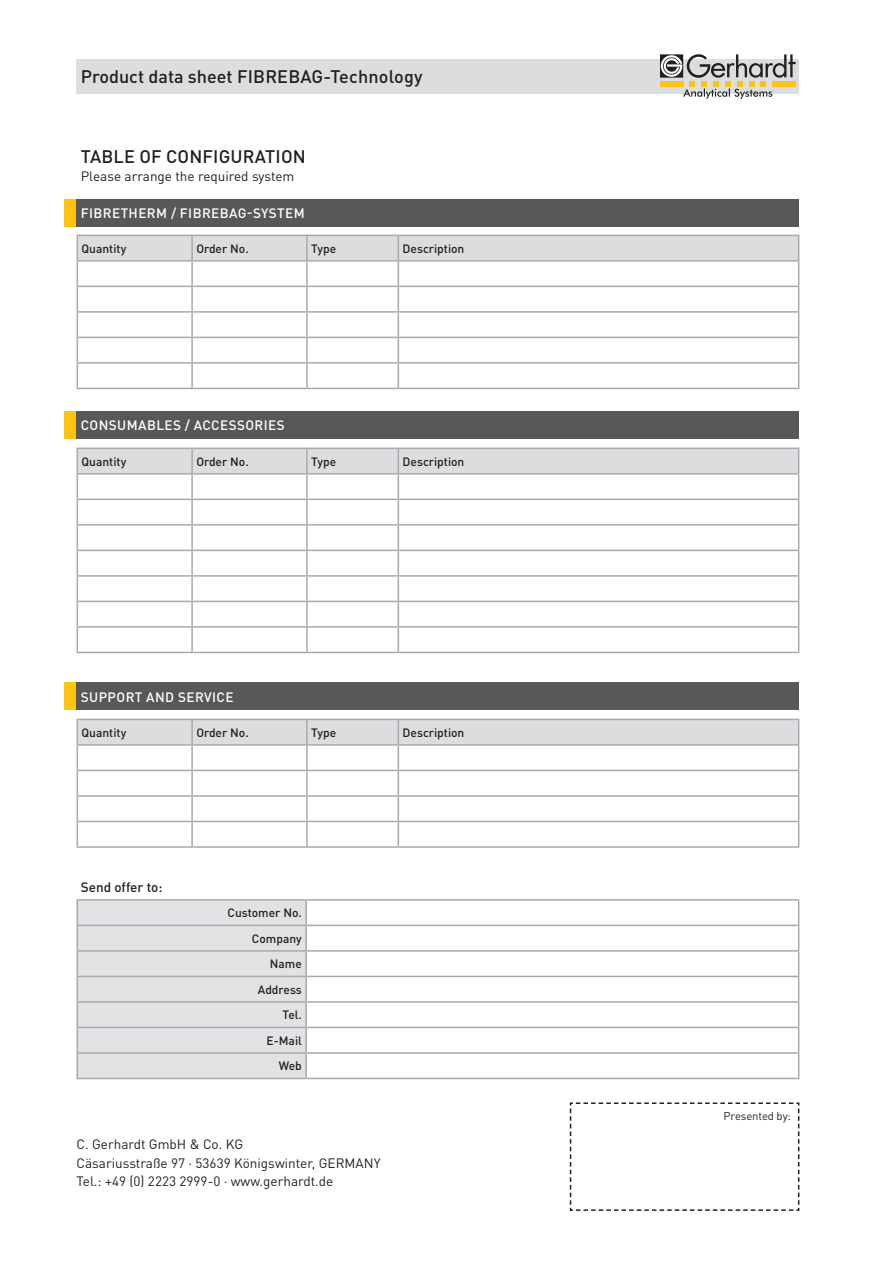
<style>
.page{position:relative;width:893px;height:1263px;background:#fff}
.page>*{position:absolute;margin:0;border:0;box-sizing:border-box;transform-origin:0 0}
.t1{font:500 18px "DINOT";letter-spacing:.01em;color:#231f20}
.A1-Fließtext{font:13.5px/18.8px "DINOT";color:#231f20}
.t2{font:500 13.5px "DINOT";letter-spacing:.03em;color:#fff}
.A1-Fließtext-2{font:500 13.5px "DINOT";color:#231f20}
.A1-Fließtext-3{font:500 12px "DINOT";color:#231f20}
.Tabellentext{font:500 12px "DINOT";color:#231f20}
.Kapitelüberschrift_1{font:11.25px "DINOT";letter-spacing:-.01em;color:#231f20}
</style>
<div class="page">
<div style="left:77px;top:59px;width:722px;height:34px;background:#dcdddf"></div>
<svg style="left:660px;top:54px;width:136px;height:45px"></svg>
<svg style="left:569px;top:1102px;width:231px;height:109px"></svg>
<svg style="left:307px;top:924px;width:491px;height:154px"></svg>
<hr style="left:77px;top:899px;width:229px;height:2px;background:#a8a9ad">
<hr style="left:306px;top:899px;width:493px;height:2px;background:#a8a9ad">
<hr style="left:305px;top:901px;width:2px;height:24px;background:#a8a9ad">
<hr style="left:306px;top:925px;width:493px;height:1px;background:#a8a9ad">
<hr style="left:305px;top:926px;width:2px;height:24px;background:#a8a9ad">
<hr style="left:306px;top:950px;width:493px;height:2px;background:#a8a9ad">
<hr style="left:305px;top:952px;width:2px;height:24px;background:#a8a9ad">
<hr style="left:306px;top:976px;width:493px;height:1px;background:#a8a9ad">
<hr style="left:305px;top:977px;width:2px;height:24px;background:#a8a9ad">
<hr style="left:306px;top:1001px;width:493px;height:2px;background:#a8a9ad">
<hr style="left:305px;top:1003px;width:2px;height:24px;background:#a8a9ad">
<hr style="left:306px;top:1027px;width:493px;height:1px;background:#a8a9ad">
<hr style="left:305px;top:1028px;width:2px;height:24px;background:#a8a9ad">
<svg style="left:77px;top:900px;width:229px;height:178px;background:#dddee0"></svg>
<hr style="left:306px;top:1052px;width:493px;height:2px;background:#a8a9ad">
<hr style="left:305px;top:1054px;width:2px;height:24px;background:#a8a9ad">
<svg style="left:798px;top:901px;width:1px;height:177px"></svg>
<hr style="left:77px;top:1078px;width:229px;height:1px;background:#a8a9ad">
<hr style="left:306px;top:1078px;width:493px;height:1px;background:#a8a9ad">
<hr style="left:77px;top:388px;width:115px;height:1px;background:#a8a9ad">
<hr style="left:192px;top:388px;width:115px;height:1px;background:#a8a9ad">
<hr style="left:307px;top:388px;width:91px;height:1px;background:#a8a9ad">
<hr style="left:398px;top:388px;width:401px;height:1px;background:#a8a9ad">
<svg style="left:77px;top:235px;width:722px;height:153px"></svg>
<hr style="left:77px;top:260px;width:115px;height:2px;background:#a8a9ad">
<hr style="left:192px;top:260px;width:115px;height:2px;background:#a8a9ad">
<hr style="left:307px;top:260px;width:91px;height:2px;background:#a8a9ad">
<hr style="left:398px;top:260px;width:401px;height:2px;background:#a8a9ad">
<div style="left:64px;top:199px;width:13px;height:27px;background:#fec210"></div>
<div style="left:77px;top:199px;width:722px;height:27px;background:#57585a"></div>
<div style="left:64px;top:411px;width:13px;height:28px;background:#fec210"></div>
<div style="left:77px;top:411px;width:722px;height:28px;background:#57585a"></div>
<hr style="left:77px;top:652px;width:115px;height:1px;background:#a8a9ad">
<hr style="left:192px;top:652px;width:115px;height:1px;background:#a8a9ad">
<hr style="left:307px;top:652px;width:91px;height:1px;background:#a8a9ad">
<hr style="left:398px;top:652px;width:401px;height:1px;background:#a8a9ad">
<svg style="left:77px;top:448px;width:722px;height:204px"></svg>
<hr style="left:77px;top:473px;width:115px;height:2px;background:#a8a9ad">
<hr style="left:192px;top:473px;width:115px;height:2px;background:#a8a9ad">
<hr style="left:307px;top:473px;width:91px;height:2px;background:#a8a9ad">
<hr style="left:398px;top:473px;width:401px;height:2px;background:#a8a9ad">
<div style="left:64px;top:682px;width:13px;height:28px;background:#fec210"></div>
<div style="left:77px;top:682px;width:722px;height:28px;background:#57585a"></div>
<hr style="left:77px;top:846px;width:115px;height:2px;background:#a8a9ad">
<hr style="left:192px;top:846px;width:115px;height:2px;background:#a8a9ad">
<hr style="left:307px;top:846px;width:91px;height:2px;background:#a8a9ad">
<hr style="left:398px;top:846px;width:401px;height:2px;background:#a8a9ad">
<svg style="left:77px;top:719px;width:722px;height:127px"></svg>
<hr style="left:77px;top:744px;width:115px;height:2px;background:#a8a9ad">
<hr style="left:192px;top:744px;width:115px;height:2px;background:#a8a9ad">
<hr style="left:307px;top:744px;width:91px;height:2px;background:#a8a9ad">
<hr style="left:398px;top:744px;width:401px;height:2px;background:#a8a9ad">
<h1 class="t1" style="left:81px;top:65px;width:343px">Product data sheet FIBREBAG-Technology</h1>
<p class="t1" style="left:81px;top:145px;width:226px">TABLE OF CONFIGURATION</p>
<p class="A1-Fließtext" style="left:81px;top:166px;width:215px">Please arrange the required system</p>
<p class="t2" style="left:81px;top:204px;width:225px">FIBRETHERM / FIBREBAG-SYSTEM</p>
<p class="A1-Fließtext-3" style="left:82px;top:241px;width:46px">Quantity</p>
<p class="A1-Fließtext-3" style="left:196px;top:241px;width:54px">Order No.</p>
<p class="A1-Fließtext-3" style="left:311px;top:241px;width:26px">Type</p>
<p class="A1-Fließtext-3" style="left:403px;top:241px;width:63px">Description</p>
<p class="t2" style="left:81px;top:417px;width:205px">CONSUMABLES / ACCESSORIES</p>
<p class="A1-Fließtext-3" style="left:82px;top:454px;width:46px">Quantity</p>
<p class="A1-Fließtext-3" style="left:196px;top:454px;width:54px">Order No.</p>
<p class="A1-Fließtext-3" style="left:311px;top:454px;width:26px">Type</p>
<p class="A1-Fließtext-3" style="left:403px;top:454px;width:63px">Description</p>
<p class="t2" style="left:81px;top:688px;width:154px">SUPPORT AND SERVICE</p>
<p class="A1-Fließtext-3" style="left:82px;top:725px;width:46px">Quantity</p>
<p class="A1-Fließtext-3" style="left:196px;top:725px;width:54px">Order No.</p>
<p class="A1-Fließtext-3" style="left:311px;top:725px;width:26px">Type</p>
<p class="A1-Fließtext-3" style="left:403px;top:725px;width:63px">Description</p>
<p class="A1-Fließtext-2" style="left:81px;top:878px;width:83px">Send offer to:</p>
<p class="Tabellentext" style="left:228px;top:905px;width:76px">Customer No.</p>
<p class="Tabellentext" style="left:252px;top:931px;width:51px">Company</p>
<p class="Tabellentext" style="left:270px;top:956px;width:34px">Name</p>
<p class="Tabellentext" style="left:258px;top:982px;width:46px">Address</p>
<p class="Tabellentext" style="left:283px;top:1007px;width:21px">Tel.</p>
<p class="Tabellentext" style="left:267px;top:1033px;width:37px">E-Mail</p>
<p class="Tabellentext" style="left:279px;top:1058px;width:25px">Web</p>
<p class="A1-Fließtext" style="left:77px;top:1134px;width:306px">C. Gerhardt GmbH &amp; Co. KG<br>Cäsariusstraße 97 · 53639 Königswinter, GERMANY<br>Tel.: +49 (0) 2223 2999-0 · www.gerhardt.de</p>
<p class="Kapitelüberschrift_1" style="left:723px;top:1109px;width:69px">Presented by:</p>
</div>
